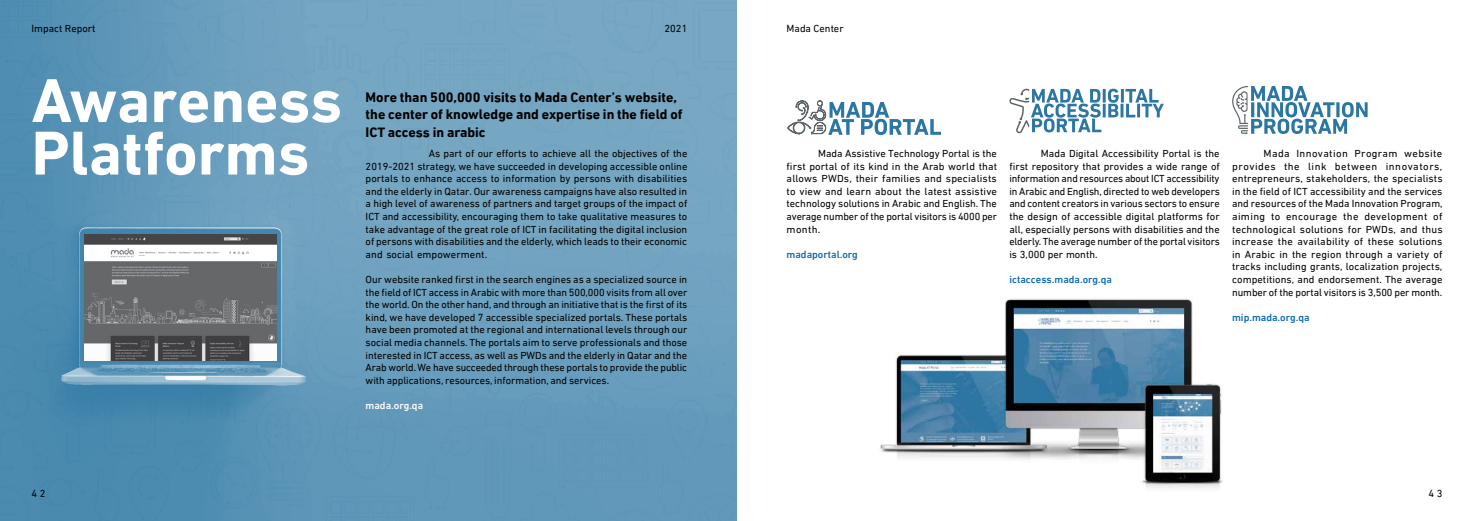
<style>
.page{position:relative;width:1474px;height:521px;background:#fff}
.page>*{position:absolute;margin:0;border:0;box-sizing:border-box;transform-origin:0 0}
.t1{font:700 63px "DIN Next LT Arabic";color:#fff}
.t2{font:700 14px/17.5px "DIN Next LT Arabic";color:#000}
.t3{font:10.5px/12.6px "DIN Next LT Arabic";letter-spacing:-.005em;color:#000;text-align:justify}
.t4{font:500 10.5px "DIN Next LT Arabic";color:#0968b1}
.t5{font:500 10.5px "DIN Next LT Arabic";color:#fff}
</style>
<div class="page">
<img style="left:0;top:0;width:737px;height:521px">
<img style="left:84px;top:235px;width:192px;height:125px">
<svg style="left:1009px;top:89px;width:154px;height:44px"></svg>
<svg style="left:1232px;top:86px;width:135px;height:48px"></svg>
<svg style="left:787px;top:100px;width:154px;height:35px"></svg>
<img style="left:880px;top:299px;width:343px;height:189px">
<p class="t3" style="left:32px;top:22px;width:66px">Impact Report</p>
<p class="t3" style="left:664px;top:22px;width:24px">2021</p>
<p class="t3" style="left:786px;top:22px;width:59px">Mada Center</p>
<h1 class="t1" style="left:32px;top:63px;width:312px">Awareness</h1>
<h1 class="t1" style="left:32px;top:116px;width:279px">Platforms</h1>
<h2 class="t2" style="left:365px;top:88px;width:318px">More than 500,000 visits to Mada Center’s website, the center of knowledge and expertise in the field of</h2>
<h2 class="t2" style="left:365px;top:123px;width:122px">ICT access in arabic</h2>
<p class="t3" style="left:365px;top:147px;width:323px;text-indent:63px">As part of our efforts to achieve all the objectives of the 2019-2021 strategy, we have succeeded in developing accessible online portals to enhance access to information by persons with disabilities and the elderly in Qatar. Our awareness campaigns have also resulted in a high level of awareness of partners and target groups of the impact of ICT and accessibility, encouraging them to take qualitative measures to take advantage of the great role of ICT in facilitating the digital inclusion of persons with disabilities and the elderly, which leads to their economic and social empowerment.</p>
<p class="t3" style="left:365px;top:273px;width:323px">Our website ranked first in the search engines as a specialized source in the field of ICT access in Arabic with more than 500,000 visits from all over the world. On the other hand, and through an initiative that is the first of its kind, we have developed 7 accessible specialized portals. These portals have been promoted at the regional and international levels through our social media channels. The portals aim to serve professionals and those interested in ICT access, as well as PWDs and the elderly in Qatar and the Arab world. We have succeeded through these portals to provide the public with applications, resources, information, and services.</p>
<p class="t5" style="left:365px;top:399px;width:59px">mada.org.qa</p>
<p class="t3" style="left:786px;top:147px;width:212px;text-indent:32px">Mada Assistive Technology Portal is the first portal of its kind in the Arab world that allows PWDs, their families and specialists to view and learn about the latest assistive technology solutions in Arabic and English. The average number of the portal visitors is 4000 per month.</p>
<p class="t4" style="left:786px;top:248px;width:73px">madaportal.org</p>
<p class="t3" style="left:1009px;top:147px;width:212px;text-indent:32px">Mada Digital Accessibility Portal is the first repository that provides a wide range of information and resources about ICT accessibility in Arabic and English, directed to web developers and content creators in various sectors to ensure the design of accessible digital platforms for all, especially persons with disabilities and the elderly. The average number of the portal visitors is 3,000 per month.</p>
<p class="t4" style="left:1009px;top:273px;width:104px">ictaccess.mada.org.qa</p>
<p class="t3" style="left:1232px;top:147px;width:212px;text-indent:31px">Mada Innovation Program website provides the link between innovators, entrepreneurs, stakeholders, the specialists in the field of ICT accessibility and the services and resources of the Mada Innovation Program, aiming to encourage the development of technological solutions for PWDs, and thus increase the availability of these solutions in Arabic in the region through a variety of tracks including grants, localization projects, competitions, and endorsement. The average number of the portal visitors is 3,500 per month.</p>
<p class="t4" style="left:1232px;top:311px;width:79px">mip.mada.org.qa</p>
<p class="t3" style="left:32px;top:487px;width:16px">42</p>
<p class="t3" style="left:1428px;top:487px;width:16px">43</p>
</div>
